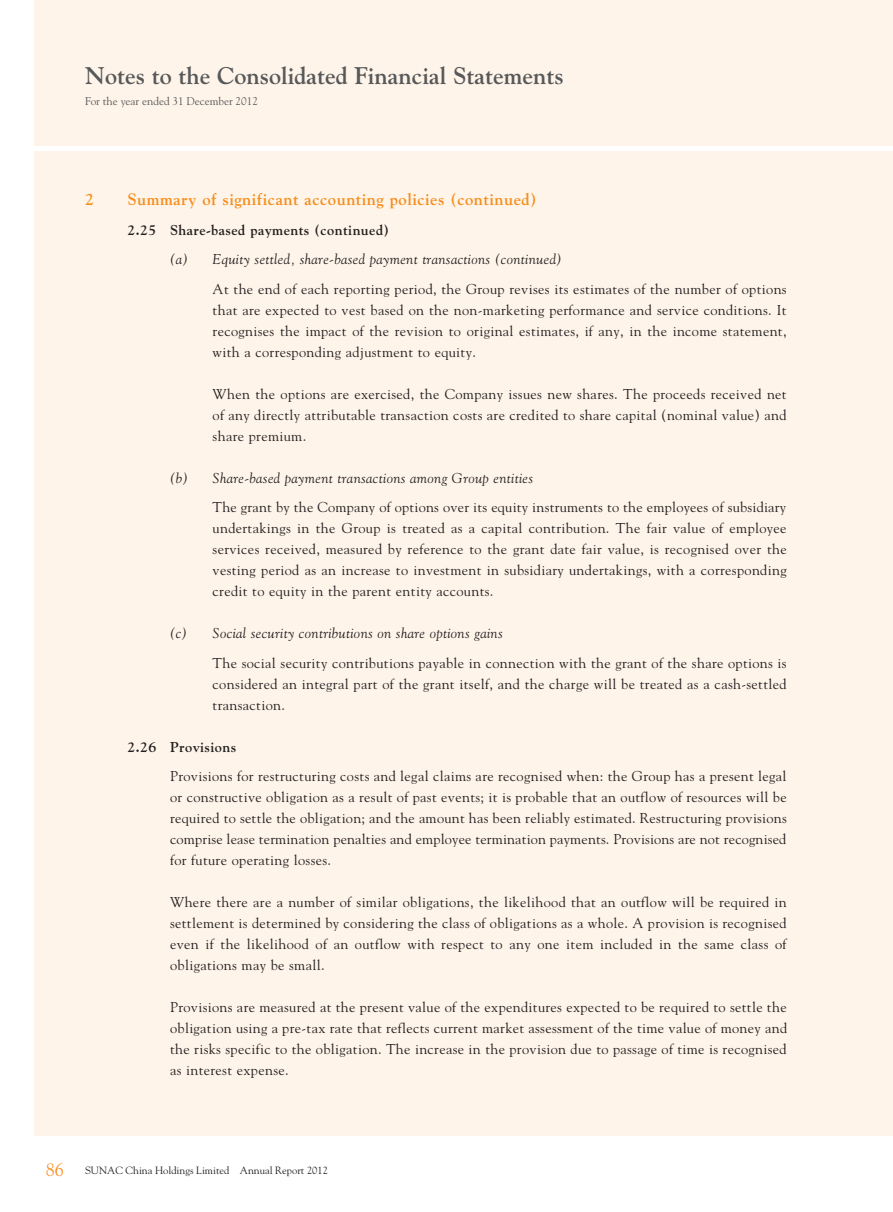
<style>
.page{position:relative;width:893px;height:1212px;background:#fff}
.page>*{position:absolute;margin:0;border:0;box-sizing:border-box;transform-origin:0 0}
.t1{font:700 24px "Goudy Std";color:#57585a}
.t2{font:700 16.5px "Goudy Std";letter-spacing:.03em;color:#f68e1e}
.t3{font:14.25px/21px "Goudy Std";letter-spacing:.025em;color:#231f20;text-align:justify}
.t4{font:italic 14.25px "Goudy Std";letter-spacing:.025em;color:#231f20}
.t5{font:700 14.25px "Goudy Std";letter-spacing:.03em;color:#231f20}
.t6{font:11.25px "Goudy Std";color:#57585a}
.t7{font:10.5px "Goudy Std";color:#231f20}
.s1{font-size:18px;color:#f68e1e}
</style>
<div class="page">
<div style="left:34px;top:0;width:859px;height:1135px;background:#fef4e9"></div>
<hr style="left:34px;top:147px;width:859px;height:4px;background:#fff">
<h1 class="t1" style="left:85px;top:61px;width:480px">Notes to the Consolidated Financial Statements</h1>
<p class="t6" style="left:85px;top:94px;width:175px">For the year ended 31 December 2012</p>
<p class="t2" style="left:85px;top:189px;width:11px">2</p>
<p class="t2" style="left:128px;top:189px;width:411px">Summary of significant accounting policies (continued)</p>
<p class="t5" style="left:128px;top:221px;width:263px">2.25 Share-based payments (continued)</p>
<p class="t4" style="left:170px;top:250px;width:393px">(a) Equity settled, share-based payment transactions (continued)</p>
<p class="t3" style="left:213px;top:278px;width:576px">At the end of each reporting period, the Group revises its estimates of the number of options that are expected to vest based on the non-marketing performance and service conditions. It recognises the impact of the revision to original estimates, if any, in the income statement, with a corresponding adjustment to equity.</p>
<p class="t3" style="left:213px;top:383px;width:576px">When the options are exercised, the Company issues new shares. The proceeds received net of any directly attributable transaction costs are credited to share capital (nominal value) and share premium.</p>
<p class="t4" style="left:170px;top:469px;width:365px">(b) Share-based payment transactions among Group entities</p>
<p class="t3" style="left:213px;top:496px;width:576px">The grant by the Company of options over its equity instruments to the employees of subsidiary undertakings in the Group is treated as a capital contribution. The fair value of employee services received, measured by reference to the grant date fair value, is recognised over the vesting period as an increase to investment in subsidiary undertakings, with a corresponding credit to equity in the parent entity accounts.</p>
<p class="t4" style="left:170px;top:625px;width:334px">(c) Social security contributions on share options gains</p>
<p class="t3" style="left:213px;top:652px;width:575px">The social security contributions payable in connection with the grant of the share options is considered an integral part of the grant itself, and the charge will be treated as a cash-settled transaction.</p>
<p class="t5" style="left:128px;top:738px;width:110px">2.26 Provisions</p>
<p class="t3" style="left:170px;top:765px;width:618px">Provisions for restructuring costs and legal claims are recognised when: the Group has a present legal or constructive obligation as a result of past events; it is probable that an outflow of resources will be required to settle the obligation; and the amount has been reliably estimated. Restructuring provisions comprise lease termination penalties and employee termination payments. Provisions are not recognised for future operating losses.</p>
<p class="t3" style="left:170px;top:891px;width:618px">Where there are a number of similar obligations, the likelihood that an outflow will be required in settlement is determined by considering the class of obligations as a whole. A provision is recognised even if the likelihood of an outflow with respect to any one item included in the same class of obligations may be small.</p>
<p class="t3" style="left:170px;top:996px;width:619px">Provisions are measured at the present value of the expenditures expected to be required to settle the obligation using a pre-tax rate that reflects current market assessment of the time value of money and the risks specific to the obligation. The increase in the provision due to passage of time is recognised as interest expense.</p>
<p class="t7" style="left:46px;top:1164px;width:284px"><span class="s1">86</span> SUNAC China Holdings Limited Annual Report 2012</p>
</div>
